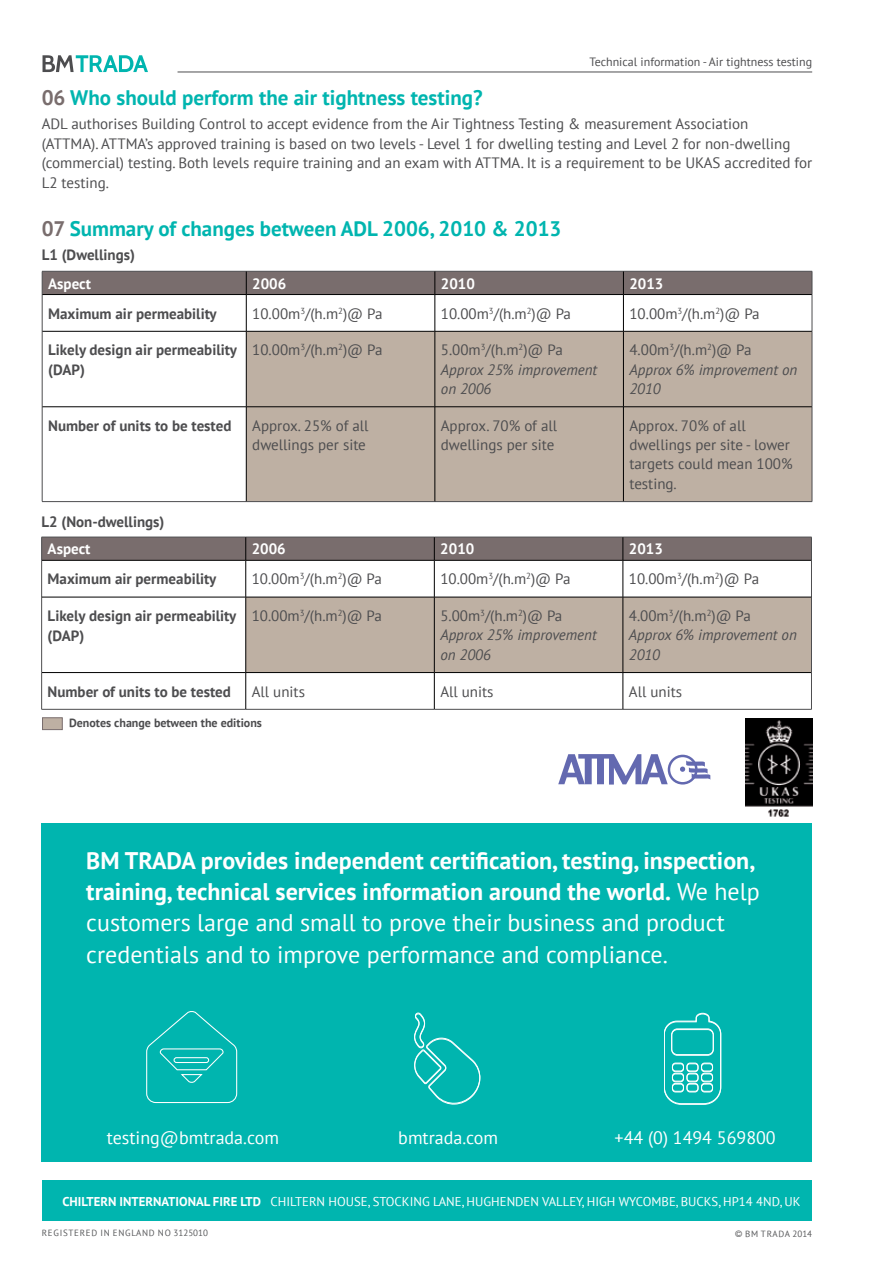
<style>
.page{position:relative;width:893px;height:1263px;background:#fff}
.page>*{position:absolute;margin:0;border:0;box-sizing:border-box;transform-origin:0 0}
.t1{font:700 24px/31.5px "PT Sans";color:#fff}
.t2{font:700 21px "PT Sans";color:#00b5af}
.t3{font:18px "PT Sans";color:#fff}
.t4{font:15px/19.4px "PT Sans";color:#4d4d4f}
.t5{font:700 15px/19.5px "PT Sans";color:#4d4d4f}
.t6{font:italic 15px/19.4px "PT Sans";color:#4d4d4f}
.t7{font:700 15px "PT Sans";color:#fff}
.t8{font:12.75px "PT Sans";color:#fff}
.t9{font:12px "PT Sans";color:#4d4d4f}
.t10{font:700 12px "PT Sans";color:#4d4d4f}
.t11{font:9px "PT Sans";letter-spacing:.08em;color:#58595b}
.t12{font:9px "PT Sans";letter-spacing:.055em;color:#58595b}
.s1{color:#796d6d}
.s2{font-style:normal}
.s3{font-weight:400}
.s4{font-weight:700}
.s5{font-family:"Helvetica Neue";font-stretch:condensed}
</style>
<div class="page">
<div style="left:43px;top:1180px;width:769px;height:40px;background:#00b5af"></div>
<div style="left:41px;top:823px;width:771px;height:338px;background:#00b5af"></div>
<svg style="left:146px;top:1011px;width:92px;height:92px"></svg>
<svg style="left:414px;top:1012px;width:66px;height:93px"></svg>
<svg style="left:664px;top:1012px;width:58px;height:93px"></svg>
<svg style="left:43px;top:55px;width:105px;height:17px"></svg>
<hr style="left:178px;top:72px;width:634px;height:1px;background:#4d4d4f">
<img style="left:746px;top:719px;width:66px;height:97px">
<svg style="left:558px;top:754px;width:152px;height:30px"></svg>
<div style="left:247px;top:332px;width:565px;height:169px;background:#beb0a3"></div>
<hr style="left:42px;top:295px;width:1px;height:36px;background:#4d4d4f">
<hr style="left:812px;top:295px;width:1px;height:36px;background:#4d4d4f">
<hr style="left:42px;top:331px;width:1px;height:76px;background:#4d4d4f">
<hr style="left:812px;top:331px;width:1px;height:76px;background:#4d4d4f">
<hr style="left:42px;top:407px;width:1px;height:94px;background:#4d4d4f">
<hr style="left:812px;top:407px;width:1px;height:94px;background:#4d4d4f">
<hr style="left:42px;top:501px;width:204px;height:1px;background:#4d4d4f">
<hr style="left:246px;top:501px;width:189px;height:1px;background:#4d4d4f">
<hr style="left:435px;top:501px;width:188px;height:1px;background:#4d4d4f">
<hr style="left:623px;top:501px;width:189px;height:1px;background:#4d4d4f">
<div style="left:42px;top:271px;width:771px;height:24px;background:#796d6d"></div>
<hr style="left:42px;top:294px;width:204px;height:1px;background:#000">
<hr style="left:246px;top:294px;width:189px;height:1px;background:#000">
<hr style="left:246px;top:295px;width:1px;height:36px;background:#000">
<hr style="left:435px;top:294px;width:188px;height:1px;background:#000">
<hr style="left:435px;top:295px;width:1px;height:36px;background:#000">
<hr style="left:623px;top:294px;width:189px;height:1px;background:#000">
<hr style="left:623px;top:295px;width:1px;height:36px;background:#000">
<hr style="left:42px;top:331px;width:204px;height:1px;background:#000">
<hr style="left:246px;top:331px;width:189px;height:1px;background:#000">
<hr style="left:246px;top:331px;width:1px;height:76px;background:#000">
<hr style="left:435px;top:331px;width:188px;height:1px;background:#000">
<hr style="left:435px;top:331px;width:1px;height:76px;background:#000">
<hr style="left:623px;top:331px;width:189px;height:1px;background:#000">
<hr style="left:623px;top:331px;width:1px;height:76px;background:#000">
<hr style="left:42px;top:406px;width:204px;height:1px;background:#000">
<hr style="left:246px;top:406px;width:189px;height:1px;background:#000">
<hr style="left:246px;top:407px;width:1px;height:94px;background:#000">
<hr style="left:435px;top:406px;width:188px;height:1px;background:#000">
<hr style="left:435px;top:407px;width:1px;height:94px;background:#000">
<hr style="left:623px;top:406px;width:189px;height:1px;background:#000">
<hr style="left:623px;top:407px;width:1px;height:94px;background:#000">
<div style="left:246px;top:598px;width:565px;height:74px;background:#beb0a3"></div>
<hr style="left:41px;top:560px;width:1px;height:37px;background:#4d4d4f">
<hr style="left:811px;top:560px;width:1px;height:37px;background:#4d4d4f">
<hr style="left:41px;top:597px;width:1px;height:75px;background:#4d4d4f">
<hr style="left:811px;top:597px;width:1px;height:75px;background:#4d4d4f">
<hr style="left:41px;top:672px;width:1px;height:37px;background:#4d4d4f">
<hr style="left:811px;top:672px;width:1px;height:37px;background:#4d4d4f">
<hr style="left:41px;top:709px;width:205px;height:1px;background:#4d4d4f">
<hr style="left:246px;top:709px;width:188px;height:1px;background:#4d4d4f">
<hr style="left:434px;top:709px;width:189px;height:1px;background:#4d4d4f">
<hr style="left:623px;top:709px;width:189px;height:1px;background:#4d4d4f">
<svg style="left:41px;top:537px;width:771px;height:23px;background:#766a6b"></svg>
<hr style="left:42px;top:560px;width:204px;height:1px;background:#000">
<hr style="left:246px;top:560px;width:188px;height:1px;background:#000">
<hr style="left:245px;top:560px;width:1px;height:37px;background:#000">
<hr style="left:434px;top:560px;width:189px;height:1px;background:#000">
<hr style="left:434px;top:560px;width:1px;height:37px;background:#000">
<hr style="left:623px;top:560px;width:188px;height:1px;background:#000">
<hr style="left:623px;top:560px;width:1px;height:37px;background:#000">
<hr style="left:42px;top:597px;width:204px;height:1px;background:#000">
<hr style="left:246px;top:597px;width:188px;height:1px;background:#000">
<hr style="left:245px;top:597px;width:1px;height:75px;background:#000">
<hr style="left:434px;top:597px;width:189px;height:1px;background:#000">
<hr style="left:434px;top:597px;width:1px;height:75px;background:#000">
<hr style="left:623px;top:597px;width:188px;height:1px;background:#000">
<hr style="left:623px;top:597px;width:1px;height:75px;background:#000">
<hr style="left:42px;top:672px;width:204px;height:1px;background:#000">
<hr style="left:246px;top:672px;width:188px;height:1px;background:#000">
<hr style="left:245px;top:673px;width:1px;height:36px;background:#000">
<hr style="left:434px;top:672px;width:189px;height:1px;background:#000">
<hr style="left:434px;top:673px;width:1px;height:36px;background:#000">
<hr style="left:623px;top:672px;width:188px;height:1px;background:#000">
<hr style="left:623px;top:673px;width:1px;height:36px;background:#000">
<div style="left:42px;top:717px;width:20px;height:13px;background:#beb0a3;border:1px solid #796d6d"></div>
<p class="t9" style="left:590px;top:54px;width:224px">Technical information - Air tightness testing</p>
<h2 class="t2" style="left:42px;top:84px;width:442px"><span class="s1">06</span> Who should perform the air tightness testing?</h2>
<p class="t4" style="left:42px;top:114px;width:772px">ADL authorises Building Control to accept evidence from the Air Tightness Testing &amp; measurement Association<br>(ATTMA). ATTMA’s approved training is based on two levels - Level 1 for dwelling testing and Level 2 for non-dwelling (commercial) testing. Both levels require training and an exam with ATTMA. It is a requirement to be UKAS accredited for L2 testing.</p>
<h2 class="t2" style="left:42px;top:214px;width:521px"><span class="s1">07</span> Summary of changes between ADL 2006, 2010 &amp; 2013</h2>
<p class="t5" style="left:42px;top:244px;width:95px">L1 (Dwellings)</p>
<p class="t7" style="left:48px;top:273px;width:44px">Aspect</p>
<p class="t7" style="left:252px;top:273px;width:36px">2006</p>
<p class="t7" style="left:441px;top:273px;width:36px">2010</p>
<p class="t7" style="left:629px;top:273px;width:36px">2013</p>
<p class="t5" style="left:48px;top:303px;width:170px">Maximum air permeability</p>
<p class="t4" style="left:252px;top:303px;width:132px">10.00m<sup>3</sup>/(h.m<sup>2</sup>)@ Pa</p>
<p class="t4" style="left:441px;top:303px;width:132px">10.00m<sup>3</sup>/(h.m<sup>2</sup>)@ Pa</p>
<p class="t4" style="left:629px;top:303px;width:132px">10.00m<sup>3</sup>/(h.m<sup>2</sup>)@ Pa</p>
<p class="t5" style="left:48px;top:340px;width:190px">Likely design air permeability (DAP)</p>
<p class="t4" style="left:252px;top:340px;width:132px">10.00m<sup>3</sup>/(h.m<sup>2</sup>)@ Pa</p>
<p class="t6" style="left:441px;top:340px;width:158px"><span class="s2">5.00m</span><sup>3</sup><span class="s2">/(h.m</span><sup>2</sup><span class="s2">)@ Pa<br></span>Approx 25% improvement on 2006</p>
<p class="t6" style="left:629px;top:340px;width:169px"><span class="s2">4.00m</span><sup>3</sup><span class="s2">/(h.m</span><sup>2</sup><span class="s2">)@ Pa<br></span>Approx 6% improvement on<br>2010</p>
<p class="t5" style="left:48px;top:415px;width:185px">Number of units to be tested</p>
<p class="t4" style="left:252px;top:415px;width:118px">Approx. 25% of all dwellings per site</p>
<p class="t4" style="left:441px;top:415px;width:118px">Approx. 70% of all dwellings per site</p>
<p class="t4" style="left:629px;top:415px;width:165px">Approx. 70% of all dwellings per site - lower targets could mean 100% testing.</p>
<p class="t5" style="left:41px;top:511px;width:125px">L2 (Non-dwellings)</p>
<p class="t7" style="left:48px;top:539px;width:44px">Aspect</p>
<p class="t7" style="left:252px;top:539px;width:36px">2006</p>
<p class="t7" style="left:440px;top:539px;width:36px">2010</p>
<p class="t7" style="left:629px;top:539px;width:36px">2013</p>
<p class="t5" style="left:48px;top:569px;width:170px">Maximum air permeability</p>
<p class="t4" style="left:252px;top:569px;width:132px">10.00m<sup>3</sup>/(h.m<sup>2</sup>)@ Pa</p>
<p class="t4" style="left:440px;top:569px;width:132px">10.00m<sup>3</sup>/(h.m<sup>2</sup>)@ Pa</p>
<p class="t4" style="left:629px;top:569px;width:132px">10.00m<sup>3</sup>/(h.m<sup>2</sup>)@ Pa</p>
<p class="t5" style="left:48px;top:606px;width:190px">Likely design air permeability (DAP)</p>
<p class="t4" style="left:252px;top:606px;width:132px">10.00m<sup>3</sup>/(h.m<sup>2</sup>)@ Pa</p>
<p class="t6" style="left:440px;top:606px;width:158px"><span class="s2">5.00m</span><sup>3</sup><span class="s2">/(h.m</span><sup>2</sup><span class="s2">)@ Pa<br></span>Approx 25% improvement on 2006</p>
<p class="t6" style="left:629px;top:606px;width:169px"><span class="s2">4.00m</span><sup>3</sup><span class="s2">/(h.m</span><sup>2</sup><span class="s2">)@ Pa<br></span>Approx 6% improvement on<br>2010</p>
<p class="t5" style="left:48px;top:681px;width:185px">Number of units to be tested</p>
<p class="t4" style="left:252px;top:681px;width:55px">All units</p>
<p class="t4" style="left:440px;top:681px;width:55px">All units</p>
<p class="t4" style="left:629px;top:681px;width:55px">All units</p>
<p class="t10" style="left:69px;top:714px;width:194px">Denotes change between the editions</p>
<p class="t1" style="left:86px;top:844px;width:675px">BM TRADA provides independent certification, testing, inspection, training, technical services information around the world. <span class="s3">We help customers large and small to prove their business and product credentials and to improve performance and compliance.</span></p>
<p class="t7" style="left:622px;top:1119px;width:141px">+44 (0) 1494 569600</p>
<p class="t3" style="left:107px;top:1126px;width:174px">testing@bmtrada.com</p>
<p class="t3" style="left:398px;top:1126px;width:101px">bmtrada.com</p>
<p class="t3" style="left:615px;top:1126px;width:163px">+44 (0) 1494 569800</p>
<p class="t8" style="left:62px;top:1193px;width:740px"><span class="s4">CHILTERN INTERNATIONAL FIRE LTD</span> CHILTERN HOUSE, STOCKING LANE, HUGHENDEN VALLEY, HIGH WYCOMBE, BUCKS, HP14 4ND, UK</p>
<p class="t11" style="left:42px;top:1227px;width:168px">REGISTERED IN ENGLAND NO 3125010</p>
<p class="t12" style="left:735px;top:1228px;width:79px"><span class="s5">©</span> BM TRADA 2014</p>
</div>
